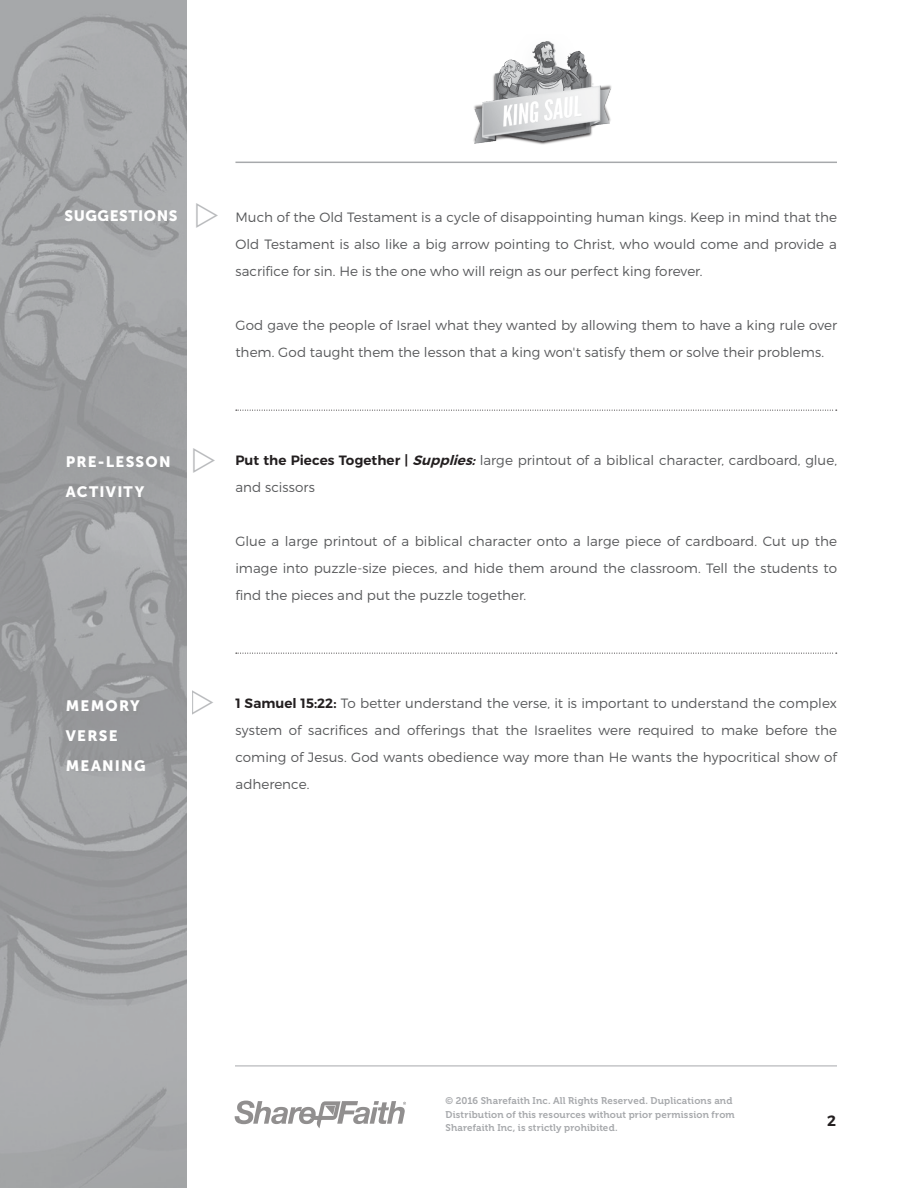
<style>
.page{position:relative;width:918px;height:1188px;background:#fff}
.page>*{position:absolute;margin:0;border:0;box-sizing:border-box;transform-origin:0 0}
.Heading{font:15px "Museo Sans 900";letter-spacing:.08em;color:#fff}
.Heading-2{font:15px "Museo Sans 900";letter-spacing:.035em;color:#fff}
.t1{font:600 15px "Montserrat";color:#231f20}
.body_paragraph{font:300 13.5px/27px "Montserrat";color:#58595b;text-align:justify}
.Mem_Verse_Paragraph{font:300 13.5px/27px "Montserrat";color:#58595b;text-align:justify}
.t2{font:9.75px/13.5px "Museo 700";letter-spacing:.015em;color:#a7a9ac}
.s1{font-weight:600;color:#231f20}
.s2{font-weight:600;font-style:italic;color:#231f20}
</style>
<div class="page">
<img style="left:0;top:0;width:187px;height:1188px">
<hr style="left:235px;top:1066px;width:602px;height:1px;background:#a7a9ac">
<svg style="left:235px;top:1101px;width:171px;height:27px"></svg>
<img style="left:473px;top:41px;width:139px;height:104px">
<hr style="left:235px;top:162px;width:602px;height:1px;background:#a7a9ac">
<svg style="left:236px;top:410px;width:601px;height:1px"></svg>
<svg style="left:236px;top:653px;width:601px;height:1px"></svg>
<p class="Heading-2" style="left:64px;top:207px;width:114px">SUGGESTIONS</p>
<p class="Heading" style="left:66px;top:453px;width:106px">PRE-LESSON</p>
<p class="Heading" style="left:66px;top:483px;width:80px">ACTIVITY</p>
<p class="Heading" style="left:66px;top:697px;width:75px">MEMORY</p>
<p class="Heading" style="left:66px;top:727px;width:53px">VERSE</p>
<p class="Heading" style="left:66px;top:757px;width:81px">MEANING</p>
<p class="body_paragraph" style="left:235px;top:203px;width:603px">Much of the Old Testament is a cycle of disappointing human kings. Keep in mind that the Old Testament is also like a big arrow pointing to Christ, who would come and provide a sacrifice for sin. He is the one who will reign as our perfect king forever.</p>
<p class="body_paragraph" style="left:235px;top:311px;width:603px">God gave the people of Israel what they wanted by allowing them to have a king rule over them. God taught them the lesson that a king won't satisfy them or solve their problems.</p>
<p class="body_paragraph" style="left:235px;top:446px;width:603px"><span class="s1">Put the Pieces Together |</span> <span class="s2">Supplies:</span>large printout of a biblical character, cardboard, glue, and scissors</p>
<p class="body_paragraph" style="left:235px;top:527px;width:603px">Glue a large printout of a biblical character onto a large piece of cardboard. Cut up the image into puzzle-size pieces, and hide them around the classroom. Tell the students to find the pieces and put the puzzle together.</p>
<p class="Mem_Verse_Paragraph" style="left:235px;top:689px;width:603px"><span class="s1">1 Samuel 15:22:</span> To better understand the verse, it is important to understand the complex system of sacrifices and offerings that the Israelites were required to make before the coming of Jesus. God wants obedience way more than He wants the hypocritical show of adherence.</p>
<p class="t2" style="left:446px;top:1094px;width:291px">© 2016 Sharefaith Inc. All Rights Reserved. Duplications and<br>Distribution of this resources without prior permission from<br>Sharefaith Inc, is strictly prohibited.</p>
<p class="t1" style="left:827px;top:1112px;width:10px">2</p>
</div>
